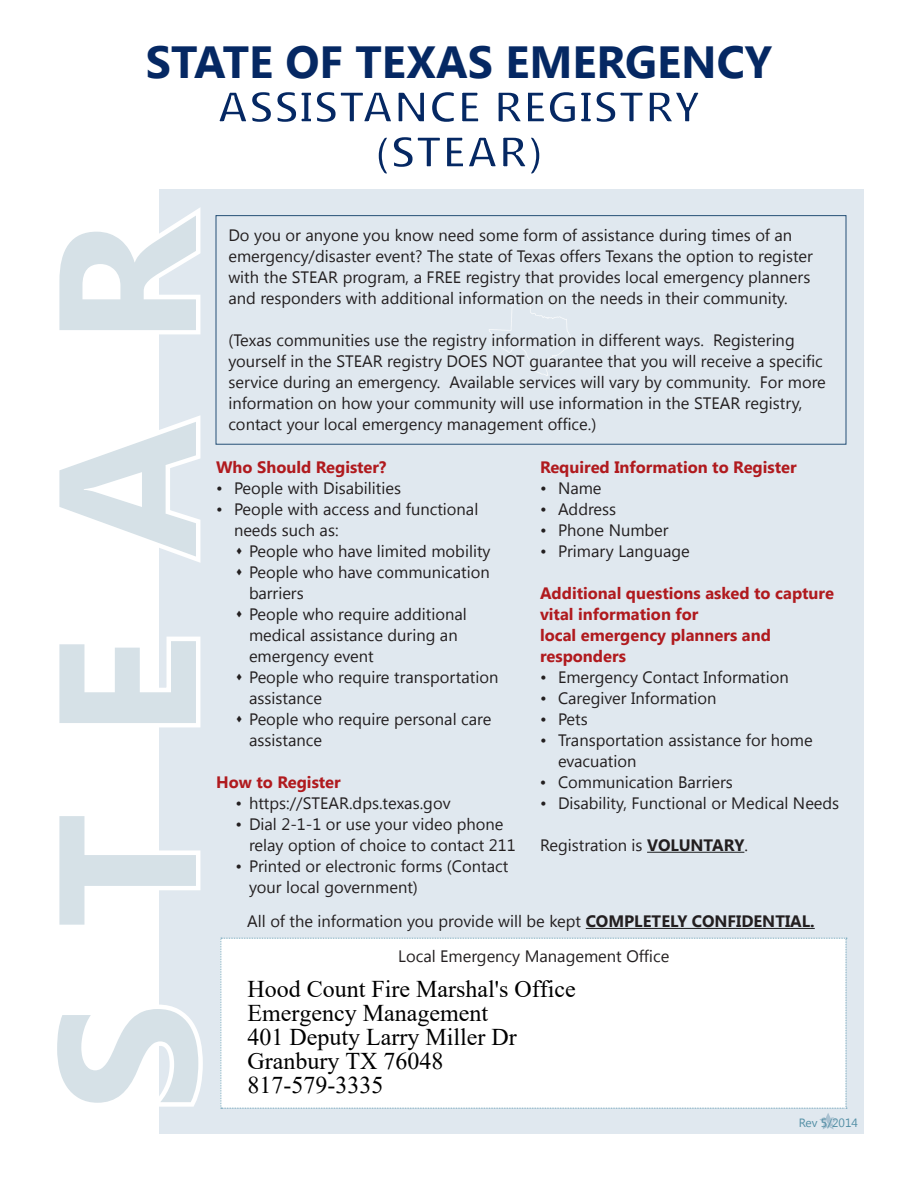
<style>
.page{position:relative;width:918px;height:1188px;background:#fff}
.page>*{position:absolute;margin:0;border:0;box-sizing:border-box;transform-origin:0 0}
.t1{font:700 195px "Segoe UI";letter-spacing:.385em;color:#d6e1e7}
.t2{font:700 45px/45px "Segoe UI";color:#052863;text-align:center}
.t3{font:24px/24px "Times New Roman";color:#000}
.t4{font:16.5px/21px "Segoe UI";color:#231f20}
.t5{font:700 16.5px/21px "Segoe UI";color:#b01a1e}
.t6{font:12px "Segoe UI";color:#538fa5}
.s1{font-weight:700}
</style>
<div class="page">
<div style="left:160px;top:189px;width:704px;height:945px;background:#e0e8ef"></div>
<svg style="left:159px;top:998px;width:44px;height:116px"></svg>
<svg style="left:159px;top:807px;width:42px;height:127px"></svg>
<svg style="left:159px;top:632px;width:42px;height:100px"></svg>
<svg style="left:159px;top:409px;width:42px;height:160px"></svg>
<svg style="left:159px;top:199px;width:42px;height:140px"></svg>
<svg style="left:220px;top:938px;width:627px;height:191px;background:#fafbfc"></svg>
<hr style="left:647px;top:852px;width:97px;height:1px;background:#1d1e1f">
<img style="left:489px;top:298px;width:82px;height:78px">
<div style="left:216px;top:215px;width:630px;height:230px;border:1px solid #255076"></div>
<hr style="left:586px;top:928px;width:229px;height:1px;background:#1d1e1f">
<h1 class="t2" style="left:146px;top:37px;width:628px">STATE OF TEXAS EMERGENCY<br>ASSISTANCE REGISTRY (STEAR)</h1>
<h1 class="t1" style="left:-12px;top:1112px;width:897px;rotate:-90deg">STEAR</h1>
<p class="t4" style="left:228px;top:224px;width:586px">Do you or anyone you know need some form of assistance during times of an emergency/disaster event? The state of Texas offers Texans the option to register with the STEAR program, a FREE registry that provides local emergency planners and responders with additional information on the needs in their community.</p>
<p class="t4" style="left:228px;top:329px;width:599px">(Texas communities use the registry information in different ways. Registering yourself in the STEAR registry DOES NOT guarantee that you will receive a specific service during an emergency. Available services will vary by community. For more information on how your community will use information in the STEAR registry, contact your local emergency management office.)</p>
<h3 class="t5" style="left:216px;top:456px;width:172px">Who Should Register?</h3>
<p class="t4" style="left:216px;top:477px;width:186px">• People with Disabilities</p>
<p class="t4" style="left:234px;top:498px;width:246px;text-indent:-18px">• People with access and functional needs such as:</p>
<p class="t4" style="left:236px;top:540px;width:257px">▲ People who have limited mobility</p>
<p class="t4" style="left:249px;top:561px;width:242px;text-indent:-14px">▲ People who have communication barriers</p>
<p class="t4" style="left:249px;top:603px;width:219px;text-indent:-14px">▲ People who require additional medical assistance during an emergency event</p>
<p class="t4" style="left:249px;top:666px;width:251px;text-indent:-14px">▲ People who require transportation assistance</p>
<p class="t4" style="left:249px;top:708px;width:244px;text-indent:-14px">▲ People who require personal care assistance</p>
<h3 class="t5" style="left:216px;top:771px;width:126px">How to Register</h3>
<p class="t4" style="left:236px;top:792px;width:217px">• https://STEAR.dps.texas.gov</p>
<p class="t4" style="left:249px;top:813px;width:268px;text-indent:-13px">• Dial 2-1-1 or use your video phone relay option of choice to contact 211</p>
<p class="t4" style="left:249px;top:855px;width:261px;text-indent:-14px">• Printed or electronic forms (Contact your local government)</p>
<h3 class="t5" style="left:540px;top:456px;width:258px">Required Information to Register</h3>
<p class="t4" style="left:540px;top:477px;width:63px">• Name</p>
<p class="t4" style="left:540px;top:498px;width:78px">• Address</p>
<p class="t4" style="left:540px;top:519px;width:130px">• Phone Number</p>
<p class="t4" style="left:540px;top:540px;width:151px">• Primary Language</p>
<h3 class="t5" style="left:540px;top:582px;width:296px">Additional questions asked to capture vital information for<br>local emergency planners and responders</h3>
<p class="t4" style="left:540px;top:666px;width:250px">• Emergency Contact Information</p>
<p class="t4" style="left:540px;top:687px;width:178px">• Caregiver Information</p>
<p class="t4" style="left:540px;top:708px;width:49px">• Pets</p>
<p class="t4" style="left:558px;top:729px;width:256px;text-indent:-18px">• Transportation assistance for home evacuation</p>
<p class="t4" style="left:540px;top:771px;width:194px">• Communication Barriers</p>
<p class="t4" style="left:540px;top:792px;width:301px">• Disability, Functional or Medical Needs</p>
<p class="t4" style="left:540px;top:834px;width:209px">Registration is <span class="s1">VOLUNTARY</span>.</p>
<p class="t4" style="left:247px;top:910px;width:569px">All of the information you provide will be kept <span class="s1">COMPLETELY CONFIDENTIAL.</span></p>
<p class="t4" style="left:398px;top:945px;width:273px">Local Emergency Management Office</p>
<h3 class="t3" style="left:248px;top:976px;width:330px">Hood Count Fire Marshal's Office<br>Emergency Management<br>401 Deputy Larry Miller Dr<br>Granbury TX 76048<br>817-579-3335</h3>
<p class="t6" style="left:799px;top:1114px;width:61px">Rev 5/2014</p>
</div>
